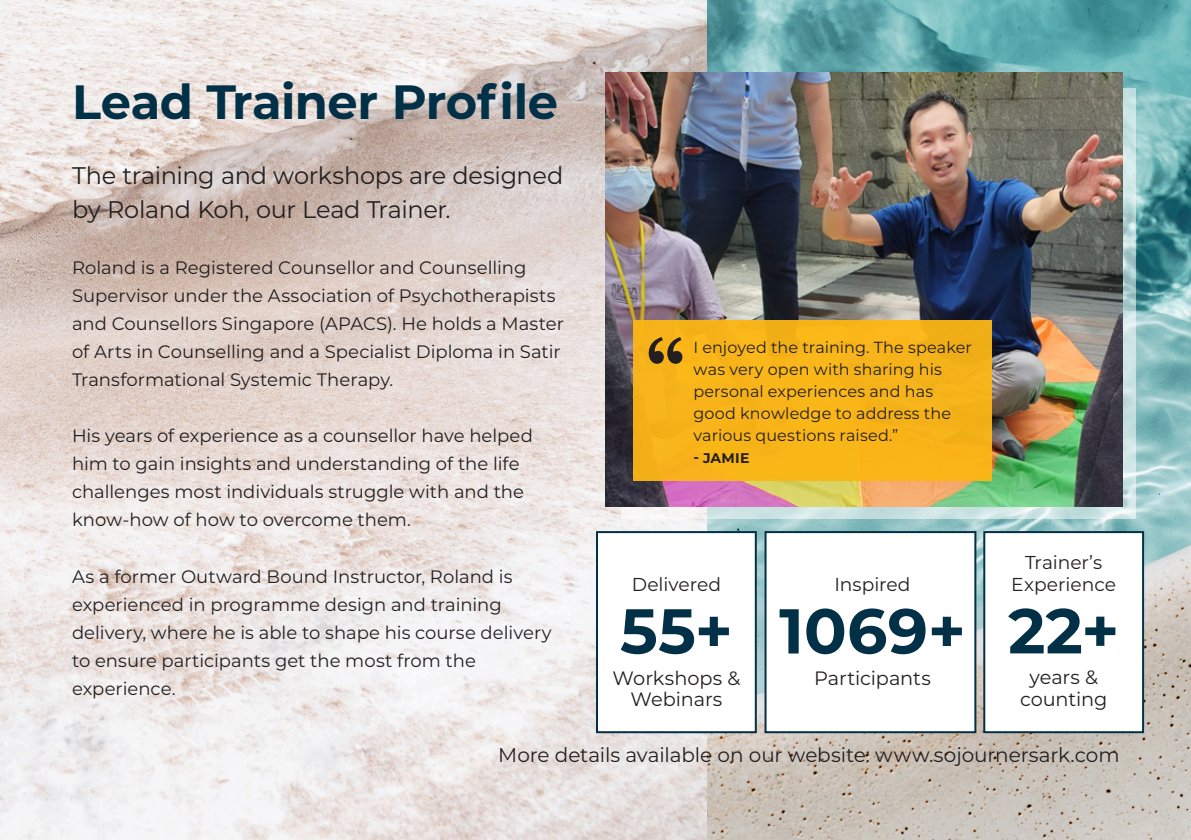
<style>
.page{position:relative;width:1191px;height:840px;background:#fff}
.page>*{position:absolute;margin:0;border:0;box-sizing:border-box;transform-origin:0 0}
.t1{font:700 63.2px "Montserrat";letter-spacing:.005em;color:#023047}
.t2{font:700 48px "Montserrat";letter-spacing:-.01em;color:#023047}
.t3{font:24px/34px "Montserrat";letter-spacing:-.015em;color:#231f20}
.t4{font:20px "Montserrat";letter-spacing:-.005em;color:#231f20}
.t5{font:19.4px/21px "Montserrat";letter-spacing:-.005em;color:#231f20;text-align:center}
.t6{font:18.6px/22.4px "Montserrat";color:#231f20;text-align:center}
.t7{font:18px/28px "Montserrat";color:#231f20}
.t8{font:16px/22px "Montserrat";letter-spacing:.005em;color:#231f20}
.t9{font:700 14px "Montserrat";letter-spacing:.02em;color:#231f20}
</style>
<div class="page">
<img style="left:0;top:0;width:1191px;height:839px">
<div style="left:596px;top:530px;width:161px;height:202px;background:#fff;border:2px solid #023047"></div>
<div style="left:764px;top:530px;width:212px;height:202px;background:#fff;border:2px solid #023047"></div>
<div style="left:983px;top:530px;width:161px;height:202px;background:#fff;border:2px solid #023047"></div>
<svg style="left:621px;top:88px;width:515px;height:430px;background:#c7dada"></svg>
<img style="left:605px;top:72px;width:517px;height:434px">
<div style="left:633px;top:320px;width:359px;height:160px;background:#fcb615"></div>
<svg style="left:648px;top:337px;width:34px;height:26px"></svg>
<h2 class="t2" style="left:72px;top:67px;width:487px">Lead Trainer Profile</h2>
<h3 class="t3" style="left:72px;top:157px;width:493px">The training and workshops are designed by Roland Koh, our Lead Trainer.</h3>
<p class="t7" style="left:72px;top:253px;width:493px">Roland is a Registered Counsellor and Counselling Supervisor under the Association of Psychotherapists and Counsellors Singapore (APACS). He holds a Master of Arts in Counselling and a Specialist Diploma in Satir Transformational Systemic Therapy.</p>
<p class="t7" style="left:72px;top:421px;width:462px">His years of experience as a counsellor have helped him to gain insights and understanding of the life challenges most individuals struggle with and the know-how of how to overcome them.</p>
<p class="t8" style="left:693px;top:335px;width:280px">I enjoyed the training. The speaker was very open with sharing his personal experiences and has good knowledge to address the various questions raised.”</p>
<p class="t9" style="left:693px;top:447px;width:58px">- JAMIE</p>
<p class="t6" style="left:1011px;top:550px;width:106px">Trainer’s<br>Experience</p>
<h1 class="t1" style="left:1008px;top:585px;width:113px">22+</h1>
<p class="t5" style="left:1020px;top:666px;width:89px">years &amp; counting</p>
<p class="t4" style="left:498px;top:740px;width:623px">More details available on our website: www.sojournersark.com</p>
<p class="t7" style="left:72px;top:561px;width:481px">As a former Outward Bound Instructor, Roland is experienced in programme design and training delivery, where he is able to shape his course delivery to ensure participants get the most from the experience.</p>
<p class="t6" style="left:631px;top:572px;width:91px">Delivered</p>
<h1 class="t1" style="left:620px;top:585px;width:114px">55+</h1>
<p class="t5" style="left:612px;top:666px;width:129px">Workshops &amp;<br>Webinars</p>
<p class="t6" style="left:834px;top:572px;width:78px">Inspired</p>
<h1 class="t1" style="left:779px;top:585px;width:188px">1069+</h1>
<p class="t5" style="left:814px;top:666px;width:118px">Participants</p>
</div>
